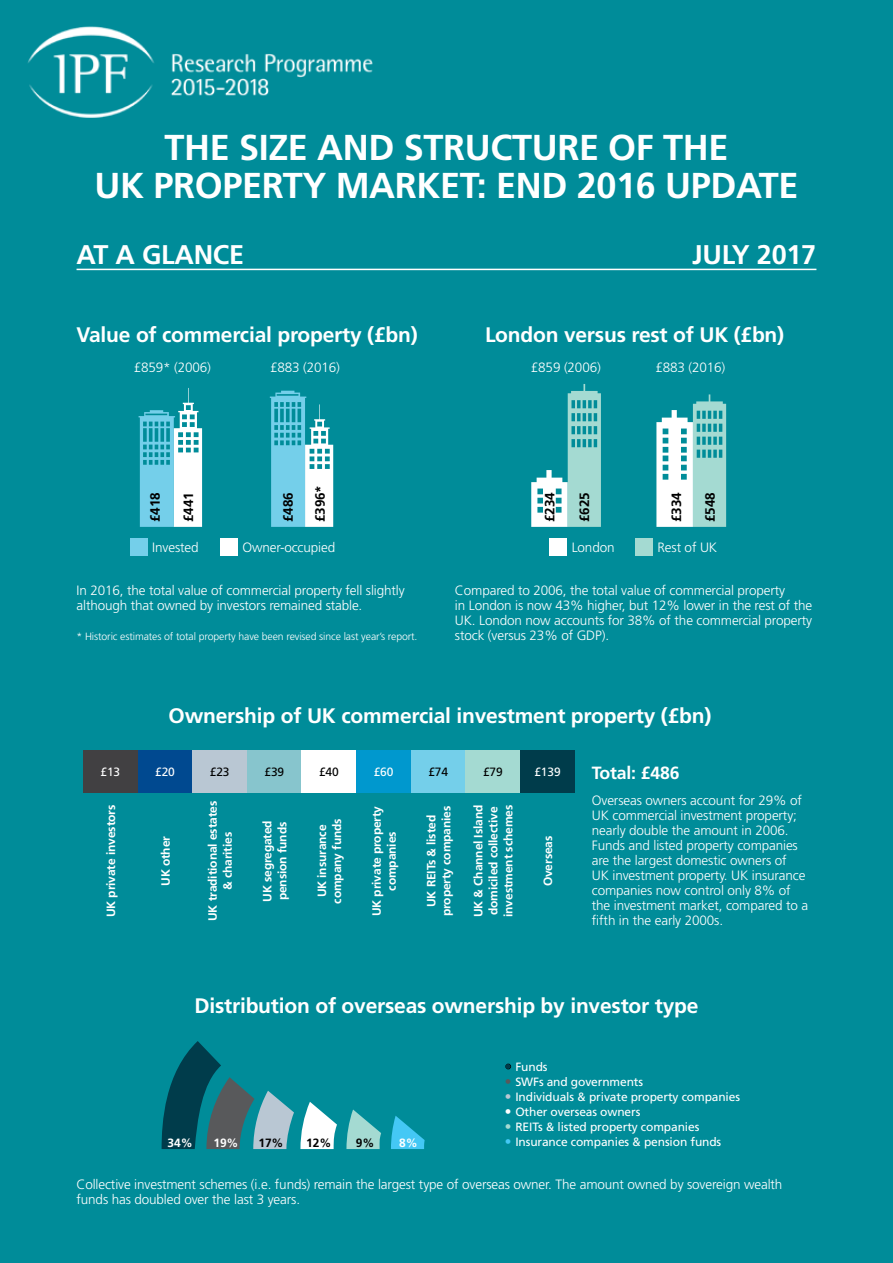
<style>
.page{position:relative;width:893px;height:1263px;background:#008c99}
.page>*{position:absolute;margin:0;border:0;box-sizing:border-box;transform-origin:0 0}
.t1{font:700 36px/37.5px "Frutiger";letter-spacing:-.01em;color:#fff;text-align:center}
.t2{font:700 27px "Frutiger";letter-spacing:-.01em;color:#fff}
.t3{font:700 21px "Frutiger";letter-spacing:-.01em;color:#fff}
.t4{font:700 17.7px "Frutiger";letter-spacing:-.01em;color:#fff}
.t5{font:300 13.5px/15px "Frutiger";letter-spacing:-.01em;color:#fff}
.t6{font:700 13.5px "Frutiger";letter-spacing:-.01em;color:#000}
.t7{font:700 12px/15px "Frutiger";letter-spacing:-.01em;color:#fff;text-align:center}
.t8{font:12px/15px "Frutiger";letter-spacing:-.01em;color:#fff}
.t9{font:12px "Frutiger";letter-spacing:-.01em;color:#000}
.t10{font:700 12px "Frutiger";color:#000}
.t11{font:300 10.5px "Frutiger";letter-spacing:-.01em;color:#fff}
</style>
<div class="page">
<img style="left:27px;top:26px;width:346px;height:92px">
<hr style="left:77px;top:269px;width:739px;height:1px;background:#fff">
<svg style="left:139px;top:388px;width:63px;height:139px"></svg>
<svg style="left:162px;top:1041px;width:132px;height:108px"></svg>
<svg style="left:300px;top:1102px;width:37px;height:47px"></svg>
<svg style="left:346px;top:1109px;width:35px;height:40px"></svg>
<svg style="left:391px;top:1116px;width:34px;height:33px"></svg>
<div style="left:83px;top:750px;width:55px;height:42px;background:#414042"></div>
<div style="left:138px;top:750px;width:54px;height:42px;background:#004990"></div>
<div style="left:192px;top:750px;width:55px;height:42px;background:#b9c7d3"></div>
<div style="left:247px;top:750px;width:55px;height:42px;background:#87c5cd"></div>
<div style="left:302px;top:750px;width:54px;height:42px;background:#fff"></div>
<div style="left:356px;top:750px;width:55px;height:42px;background:#0098ce"></div>
<div style="left:411px;top:750px;width:55px;height:42px;background:#74cfea"></div>
<div style="left:466px;top:750px;width:54px;height:42px;background:#a4dad2"></div>
<div style="left:520px;top:750px;width:55px;height:42px;background:#003c4b"></div>
<svg style="left:270px;top:391px;width:63px;height:136px"></svg>
<div style="left:130px;top:539px;width:17px;height:17px;background:#74cfea"></div>
<div style="left:221px;top:539px;width:17px;height:17px;background:#fff"></div>
<div style="left:550px;top:539px;width:17px;height:17px;background:#fff"></div>
<div style="left:635px;top:539px;width:17px;height:17px;background:#a4dad2"></div>
<svg style="left:531px;top:384px;width:70px;height:143px"></svg>
<svg style="left:656px;top:394px;width:70px;height:133px"></svg>
<div style="left:544px;top:484px;width:11px;height:38px;background:#fff"></div>
<div style="left:671px;top:425px;width:8px;height:59px;background:#fff"></div>
<svg style="left:506px;top:1064px;width:5px;height:5px"></svg>
<h1 class="t1" style="left:95px;top:128px;width:705px">THE SIZE AND STRUCTURE OF THE<br>UK PROPERTY MARKET: END 2016 UPDATE</h1>
<h2 class="t2" style="left:77px;top:238px;width:169px">AT A GLANCE</h2>
<h2 class="t2" style="left:692px;top:238px;width:125px">JULY 2017</h2>
<h3 class="t3" style="left:77px;top:322px;width:343px">Value of commercial property (£bn)</h3>
<h3 class="t3" style="left:485px;top:322px;width:301px">London versus rest of UK (£bn)</h3>
<p class="t5" style="left:134px;top:360px;width:79px">£859* (2006)</p>
<p class="t6" style="left:147px;top:522px;width:31px;rotate:-90deg">£418</p>
<p class="t6" style="left:180px;top:522px;width:31px;rotate:-90deg">£441</p>
<p class="t5" style="left:270px;top:360px;width:71px">£883 (2016)</p>
<p class="t5" style="left:531px;top:360px;width:71px">£859 (2006)</p>
<p class="t5" style="left:655px;top:360px;width:71px">£883 (2016)</p>
<p class="t6" style="left:280px;top:522px;width:31px;rotate:-90deg">£486</p>
<p class="t6" style="left:312px;top:522px;width:38px;rotate:-90deg">£396*</p>
<p class="t6" style="left:542px;top:522px;width:31px;rotate:-90deg">£234</p>
<p class="t6" style="left:577px;top:522px;width:31px;rotate:-90deg">£625</p>
<p class="t6" style="left:669px;top:522px;width:31px;rotate:-90deg">£334</p>
<p class="t6" style="left:702px;top:522px;width:31px;rotate:-90deg">£548</p>
<p class="t5" style="left:152px;top:540px;width:48px">Invested</p>
<p class="t5" style="left:242px;top:540px;width:94px">Owner-occupied</p>
<p class="t5" style="left:572px;top:540px;width:44px">London</p>
<p class="t5" style="left:658px;top:540px;width:61px">Rest of UK</p>
<p class="t5" style="left:77px;top:582px;width:330px">In 2016, the total value of commercial property fell slightly although that owned by investors remained stable.</p>
<p class="t5" style="left:455px;top:582px;width:359px">Compared to 2006, the total value of commercial property<br>in London is now 43% higher, but 12% lower in the rest of the UK. London now accounts for 38% of the commercial property stock (versus 23% of GDP).</p>
<p class="t11" style="left:77px;top:630px;width:342px">* Historic estimates of total property have been revised since last year’s report.</p>
<p class="t8" style="left:101px;top:764px;width:21px">£13</p>
<p class="t7" style="left:103px;top:917px;width:114px;rotate:-90deg">UK private investors</p>
<h3 class="t3" style="left:169px;top:703px;width:544px">Ownership of UK commercial investment property (£bn)</h3>
<h3 class="t4" style="left:592px;top:762px;width:89px">Total: £486</h3>
<p class="t5" style="left:592px;top:793px;width:218px">Overseas owners account for 29% of UK commercial investment property; nearly double the amount in 2006.<br>Funds and listed property companies are the largest domestic owners of<br>UK investment property. UK insurance companies now control only 8% of the investment market, compared to a fifth in the early 2000s.</p>
<p class="t8" style="left:155px;top:764px;width:21px">£20</p>
<p class="t9" style="left:210px;top:764px;width:21px">£23</p>
<p class="t9" style="left:264px;top:764px;width:21px">£39</p>
<p class="t9" style="left:319px;top:764px;width:21px">£40</p>
<p class="t8" style="left:374px;top:764px;width:21px">£60</p>
<p class="t9" style="left:428px;top:764px;width:21px">£74</p>
<p class="t9" style="left:483px;top:764px;width:21px">£79</p>
<p class="t8" style="left:534px;top:764px;width:28px">£139</p>
<p class="t7" style="left:205px;top:921px;width:122px;rotate:-90deg">UK traditional estates &amp; charities</p>
<p class="t7" style="left:471px;top:917px;width:114px;text-align:left;rotate:-90deg">UK &amp; Channel Island domiciled collective investment schemes</p>
<p class="t7" style="left:369px;top:916px;width:112px;rotate:-90deg">UK private property companies</p>
<p class="t7" style="left:424px;top:916px;width:112px;rotate:-90deg">UK REITs &amp; listed property companies</p>
<p class="t7" style="left:314px;top:904px;width:87px;rotate:-90deg">UK insurance company funds</p>
<p class="t7" style="left:260px;top:902px;width:83px;text-align:left;rotate:-90deg">UK segregated pension funds</p>
<p class="t7" style="left:540px;top:886px;width:52px;rotate:-90deg">Overseas</p>
<p class="t7" style="left:158px;top:886px;width:51px;rotate:-90deg">UK other</p>
<h3 class="t3" style="left:194px;top:993px;width:506px">Distribution of overseas ownership by investor type</h3>
<p class="t8" style="left:515px;top:1059px;width:226px">Funds<br>SWFs and governments<br>Individuals &amp; private property companies<br>Other overseas owners<br>REITs &amp; listed property companies<br>Insurance companies &amp; pension funds</p>
<p class="t5" style="left:77px;top:1177px;width:707px">Collective investment schemes (i.e. funds) remain the largest type of overseas owner. The amount owned by sovereign wealth funds has doubled over the last 3 years.</p>
<p class="t7" style="left:168px;top:1135px;width:27px">34%</p>
<p class="t7" style="left:213px;top:1135px;width:27px">19%</p>
<p class="t10" style="left:259px;top:1135px;width:27px">17%</p>
<p class="t10" style="left:306px;top:1135px;width:27px">12%</p>
<p class="t10" style="left:356px;top:1135px;width:20px">9%</p>
<p class="t7" style="left:399px;top:1135px;width:20px">8%</p>
</div>
